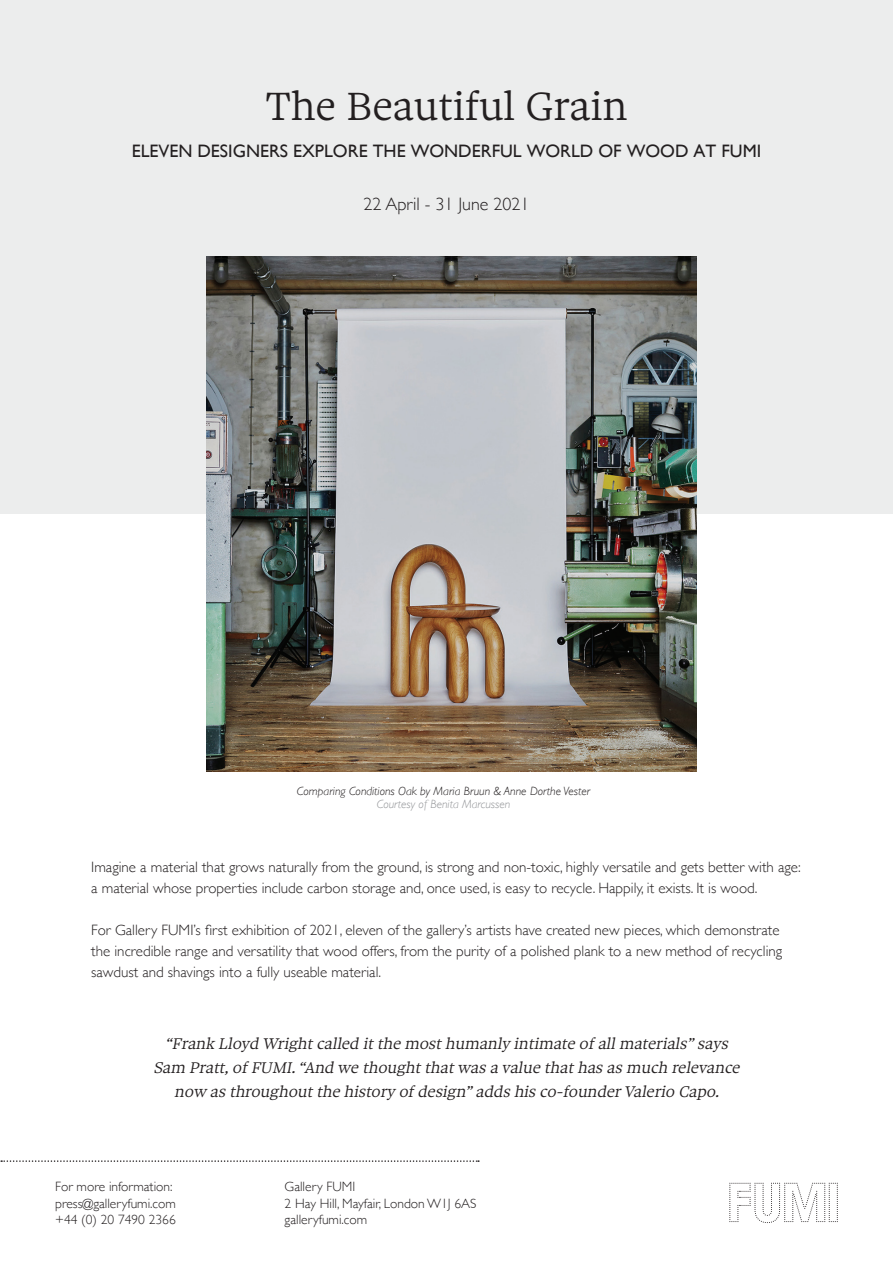
<style>
.page{position:relative;width:893px;height:1263px;background:#fff}
.page>*{position:absolute;margin:0;border:0;box-sizing:border-box;transform-origin:0 0}
.t1{font:300 42px "Sole Serif Text";color:#231f20}
.t2{font:18px "Gill Sans";color:#231f20}
.t3{font:300 18px "Gill Sans";color:#231f20}
.t4{font:italic 300 16.5px/24px "Sole Serif Text";color:#231f20;text-align:center}
.t5{font:300 15px/21px "Gill Sans";color:#231f20}
.t6{font:300 13.5px/16.2px "Gill Sans";color:#231f20}
.t7{font:italic 300 12px "Gill Sans";color:#231f20}
.t8{font:italic 300 12px "Gill Sans";color:#939598}
</style>
<div class="page">
<div style="left:0;top:0;width:893px;height:513px;background:#eceded"></div>
<svg style="left:729px;top:1183px;width:109px;height:40px"></svg>
<svg style="left:1px;top:1160px;width:478px;height:2px"></svg>
<img style="left:207px;top:256px;width:490px;height:516px">
<h1 class="t1" style="left:265px;top:82px;width:364px">The Beautiful Grain</h1>
<p class="t2" style="left:132px;top:141px;width:631px">ELEVEN DESIGNERS EXPLORE THE WONDERFUL WORLD OF WOOD AT FUMI</p>
<p class="t3" style="left:363px;top:189px;width:167px">22 April - 31 June 2021</p>
<p class="t7" style="left:297px;top:784px;width:295px">Comparing Conditions Oak by Maria Bruun &amp; Anne Dorthe Vester</p>
<p class="t8" style="left:377px;top:797px;width:135px">Courtesy of Benita Marcussen</p>
<p class="t5" style="left:91px;top:856px;width:711px">Imagine a material that grows naturally from the ground, is strong and non-toxic, highly versatile and gets better with age: a material whose properties include carbon storage and, once used, is easy to recycle. Happily, it exists. It is wood.</p>
<p class="t5" style="left:91px;top:919px;width:692px">For Gallery FUMI’s first exhibition of 2021, eleven of the gallery’s artists have created new pieces, which demonstrate the incredible range and versatility that wood offers, from the purity of a polished plank to a new method of recycling sawdust and shavings into a fully useable material.</p>
<p class="t4" style="left:153px;top:1032px;width:591px">“Frank Lloyd Wrightcalled itthe mosthumanly intimate ofallmaterials”says<br>Sam Pratt,ofFUMI.“And we thoughtthatwas a value thathas as much relevance now as throughoutthe history ofdesign”adds his co-founderValerio Capo.</p>
<p class="t6" style="left:55px;top:1178px;width:122px">For more information: press@galleryfumi.com +44 (0) 20 7490 2366</p>
<p class="t6" style="left:285px;top:1178px;width:193px">Gallery FUMI<br>2 Hay Hill, Mayfair, London W1J 6AS galleryfumi.com</p>
</div>
